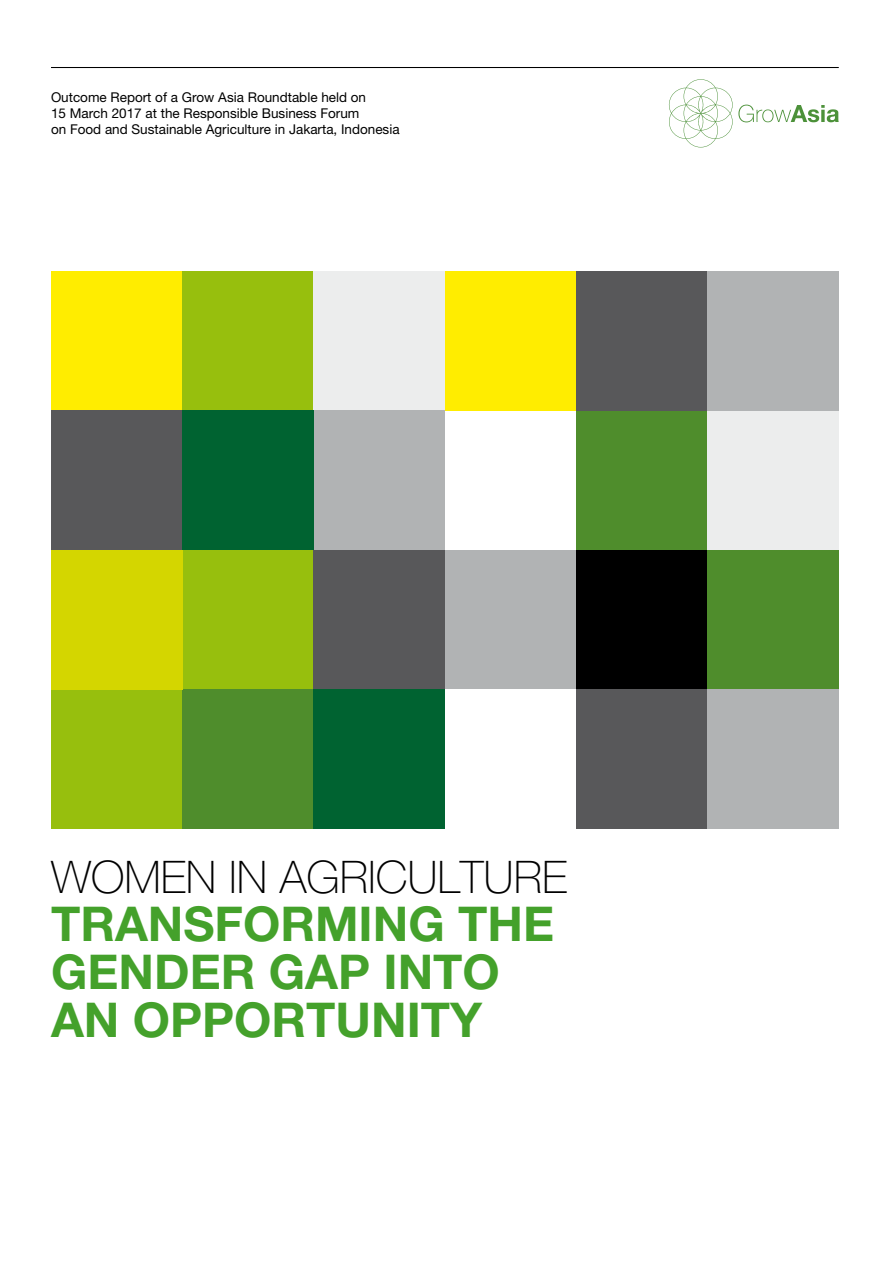
<style>
.page{position:relative;width:893px;height:1263px;background:#fff}
.page>*{position:absolute;margin:0;border:0;box-sizing:border-box;transform-origin:0 0}
.t1{font:700 48px/48px "Helvetica Neue LT Std";color:#44a12b}
.t2{font:100 45px "Helvetica Neue LT Std";color:#000}
.t3{font:13.5px/16.2px "Helvetica Neue LT Std";color:#000}
</style>
<div class="page">
<div style="left:51px;top:271px;width:131px;height:140px;background:#ffed00"></div>
<div style="left:182px;top:271px;width:132px;height:140px;background:#97bf0d"></div>
<div style="left:51px;top:411px;width:131px;height:139px;background:#58585a"></div>
<div style="left:182px;top:550px;width:132px;height:140px;background:#97bf0d"></div>
<div style="left:51px;top:690px;width:131px;height:139px;background:#97bf0d"></div>
<div style="left:314px;top:271px;width:131px;height:140px;background:#eceded"></div>
<div style="left:314px;top:411px;width:131px;height:139px;background:#b1b3b4"></div>
<div style="left:314px;top:550px;width:131px;height:140px;background:#58585a"></div>
<div style="left:182px;top:690px;width:132px;height:139px;background:#4f8d2c"></div>
<div style="left:445px;top:550px;width:131px;height:140px;background:#b1b3b4"></div>
<div style="left:314px;top:690px;width:131px;height:139px;background:#006331"></div>
<div style="left:182px;top:411px;width:132px;height:139px;background:#006331"></div>
<div style="left:445px;top:271px;width:131px;height:140px;background:#ffed00"></div>
<div style="left:576px;top:411px;width:131px;height:139px;background:#4f8d2c"></div>
<div style="left:51px;top:550px;width:131px;height:140px;background:#d4d600"></div>
<div style="left:576px;top:271px;width:131px;height:140px;background:#58585a"></div>
<div style="left:707px;top:411px;width:132px;height:139px;background:#eceded"></div>
<div style="left:576px;top:550px;width:131px;height:140px;background:#000"></div>
<div style="left:576px;top:690px;width:131px;height:139px;background:#58585a"></div>
<div style="left:707px;top:271px;width:132px;height:140px;background:#b1b3b4"></div>
<div style="left:707px;top:550px;width:132px;height:140px;background:#4f8d2c"></div>
<div style="left:707px;top:690px;width:132px;height:139px;background:#b1b3b4"></div>
<hr style="left:51px;top:67px;width:788px;height:1px;background:#000">
<svg style="left:668px;top:79px;width:171px;height:68px"></svg>
<p class="t3" style="left:51px;top:89px;width:350px">Outcome Report of a Grow Asia Roundtable held on<br>15 March 2017 at the Responsible Business Forum<br>on Food and Sustainable Agriculture in Jakarta, Indonesia</p>
<h2 class="t2" style="left:51px;top:851px;width:518px">WOMEN IN AGRICULTURE</h2>
<h1 class="t1" style="left:51px;top:898px;width:505px">TRANSFORMING THE<br>GENDER GAP INTO<br>AN OPPORTUNITY</h1>
</div>
